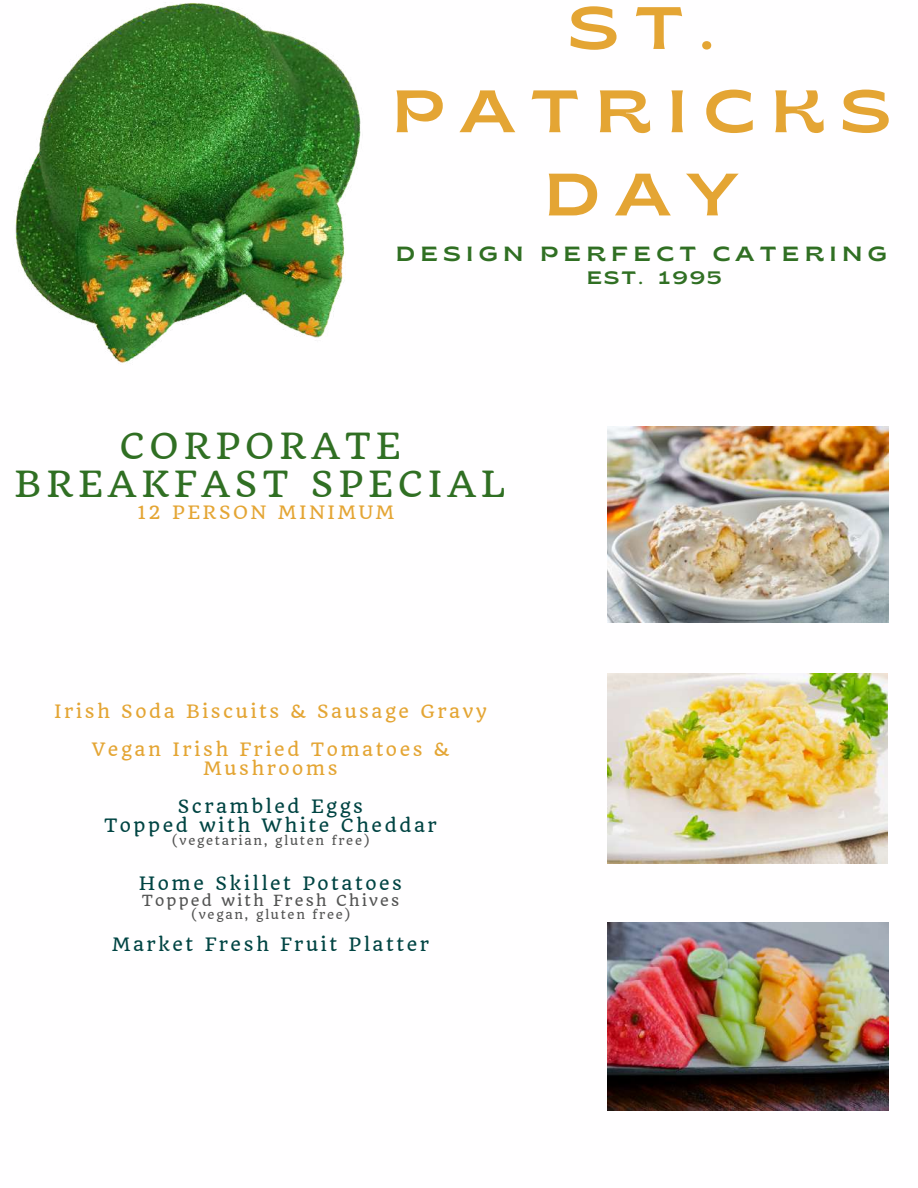
<style>
.page{position:relative;width:918px;height:1188px;background:#fff}
.page>*{position:absolute;margin:0;border:0;box-sizing:border-box;transform-origin:0 0}
.t1{font:semi-expanded 59.7px/83.2px "Brice";letter-spacing:.265em;color:#e4a534;text-align:center}
.t2{font:35.25px/38.2px "Quando";letter-spacing:.14em;color:#306f23;text-align:center}
.t3{font:semi-expanded 20.55px "Brice";letter-spacing:.265em;color:#306f23}
.t4{font:18px/38px "Quando";letter-spacing:.14em;color:#e4a534;text-align:center}
.t5{font:18px/19px "Quando";letter-spacing:.14em;color:#004443;text-align:center}
.t6{font:semi-expanded 18px "Brice";letter-spacing:.115em;color:#306f23}
.t7{font:15px "Quando";letter-spacing:.14em;color:#545454}
.t8{font:12px "Quando";letter-spacing:.14em;color:#545454}
</style>
<div class="page">
<img style="left:15px;top:2px;width:346px;height:361px">
<img style="left:607px;top:426px;width:282px;height:196px">
<img style="left:607px;top:674px;width:281px;height:190px">
<img style="left:607px;top:922px;width:282px;height:188px">
<h1 class="t1" style="left:392px;top:-8px;width:501px">ST.<br>PATRICKS<br>DAY</h1>
<p class="t3" style="left:396px;top:245px;width:492px">DESIGN PERFECT CATERING</p>
<p class="t6" style="left:587px;top:270px;width:136px">EST. 1995</p>
<h2 class="t2" style="left:15px;top:427px;width:492px">CORPORATE<br>BREAKFAST SPECIAL</h2>
<p class="t4" style="left:137px;top:494px;width:259px">12 PERSON MINIMUM</p>
<p class="t4" style="left:54px;top:692px;width:434px">Irish Soda Biscuits &amp; Sausage Gravy<br>Vegan Irish Fried Tomatoes &amp;</p>
<p class="t4" style="left:203px;top:749px;width:136px">Mushrooms</p>
<p class="t5" style="left:104px;top:796px;width:334px">Scrambled Eggs<br>Topped with White Cheddar</p>
<p class="t8" style="left:172px;top:833px;width:199px">(vegetarian, gluten free)</p>
<p class="t5" style="left:139px;top:873px;width:265px">Home Skillet Potatoes</p>
<p class="t7" style="left:142px;top:891px;width:259px">Topped with Fresh Chives</p>
<p class="t8" style="left:191px;top:907px;width:160px">(vegan, gluten free)</p>
<p class="t5" style="left:112px;top:934px;width:319px">Market Fresh Fruit Platter</p>
</div>
